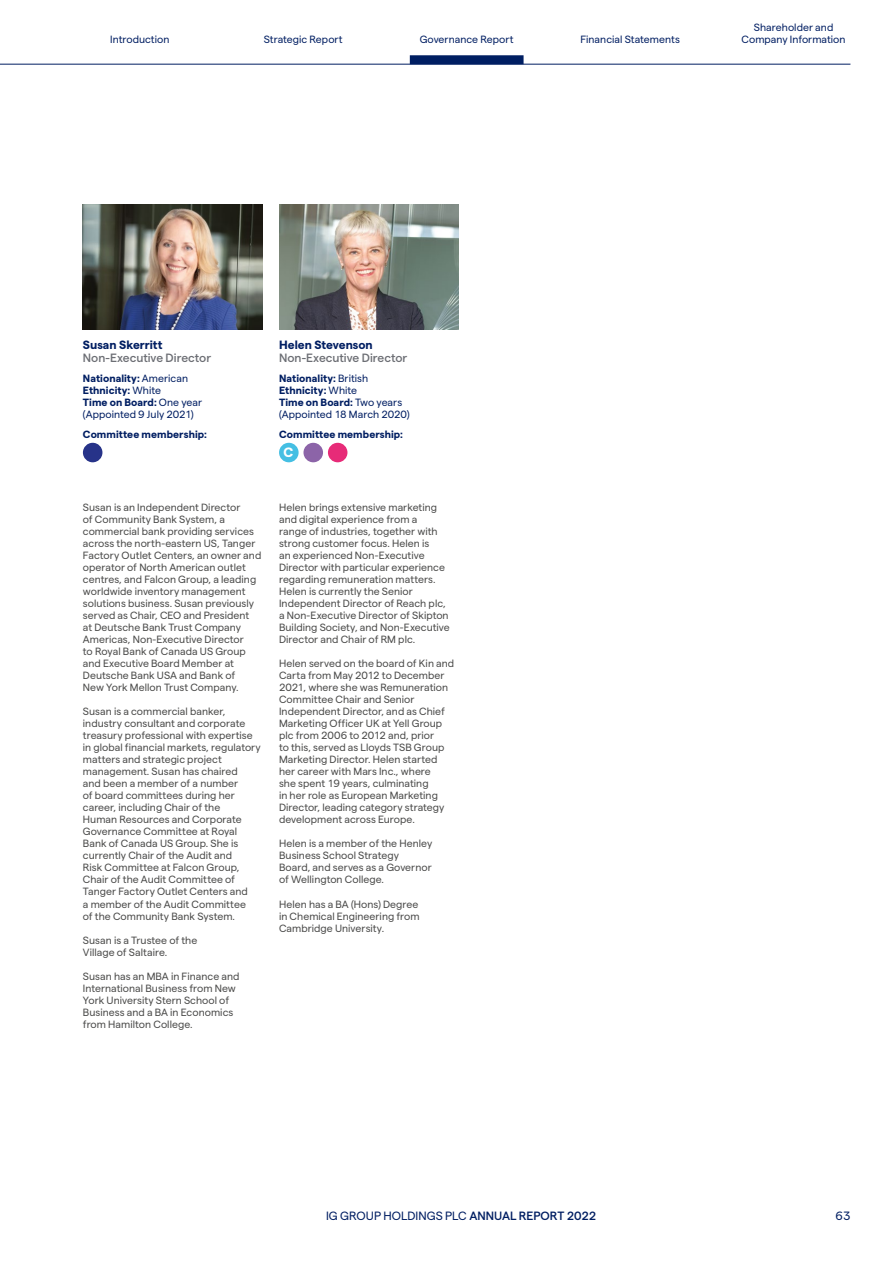
<style>
.page{position:relative;width:893px;height:1263px;background:#fff}
.page>*{position:absolute;margin:0;border:0;box-sizing:border-box;transform-origin:0 0}
.t1{font:700 13.5px "Matter IGTF";color:#fff}
.t2{font:500 12px "Matter IGTF";color:#6c6e74}
.t3{font:12px "Matter IGTF";color:#001e62}
.t4{font:700 12px "Matter IGTF";color:#001e62}
.t5{font:10.5px/12px "Matter IGTF";letter-spacing:.005em;color:#4a4a49}
.t6{font:10.5px/12px "Matter IGTF";letter-spacing:.005em;color:#001e62}
.t7{font:700 10.5px "Matter IGTF";letter-spacing:.005em;color:#001e62}
.s1{font-weight:700}
.s2{font-weight:500}
</style>
<div class="page">
<img style="left:279px;top:204px;width:179px;height:126px">
<img style="left:83px;top:204px;width:179px;height:126px">
<hr style="left:0;top:64px;width:850px;height:1px;background:#001e62">
<div style="left:410px;top:55px;width:114px;height:9px;background:#001e62"></div>
<div style="left:83px;top:443px;width:19px;height:19px;background:#273389;border-radius:50%"></div>
<div style="left:279px;top:443px;width:20px;height:19px;background:#45bfe3;border-radius:50%"></div>
<div style="left:303px;top:443px;width:20px;height:19px;background:#8c64a8;border-radius:50%"></div>
<div style="left:328px;top:443px;width:19px;height:19px;background:#e72b78;border-radius:50%"></div>
<p class="t6" style="left:110px;top:32px;width:61px">Introduction</p>
<p class="t6" style="left:264px;top:32px;width:81px">Strategic Report</p>
<p class="t6" style="left:420px;top:32px;width:95px">Governance Report</p>
<p class="t6" style="left:580px;top:32px;width:101px">Financial Statements</p>
<p class="t6" style="left:741px;top:20px;width:106px;text-align:center">Shareholder and<br>Company Information</p>
<p class="t4" style="left:83px;top:335px;width:81px">Susan Skerritt</p>
<p class="t2" style="left:83px;top:349px;width:130px">Non-Executive Director</p>
<p class="t4" style="left:279px;top:335px;width:95px">Helen Stevenson</p>
<p class="t2" style="left:279px;top:349px;width:130px">Non-Executive Director</p>
<p class="t6" style="left:83px;top:372px;width:121px"><span class="s1">Nationality:</span> American<br><span class="s1">Ethnicity:</span> White<br><span class="s1">Time on Board:</span> One year (Appointed 9 July 2021)</p>
<p class="t6" style="left:279px;top:372px;width:132px"><span class="s1">Nationality:</span> British<br><span class="s1">Ethnicity:</span> White<br><span class="s1">Time on Board:</span> Two years (Appointed 18 March 2020)</p>
<p class="t7" style="left:83px;top:427px;width:126px">Committee membership:</p>
<p class="t7" style="left:279px;top:427px;width:126px">Committee membership:</p>
<p class="t1" style="left:284px;top:442px;width:11px">C</p>
<p class="t5" style="left:83px;top:501px;width:180px">Susan is an Independent Director<br>of Community Bank System, a commercial bank providing services across the north-eastern US, Tanger Factory Outlet Centers, an owner and operator of North American outlet centres, and Falcon Group, a leading worldwide inventory management solutions business. Susan previously served as Chair, CEO and President<br>at Deutsche Bank Trust Company Americas, Non-Executive Director<br>to Royal Bank of Canada US Group and Executive Board Member at Deutsche Bank USA and Bank of<br>New York Mellon Trust Company.</p>
<p class="t5" style="left:83px;top:705px;width:179px">Susan is a commercial banker, industry consultant and corporate treasury professional with expertise in global financial markets, regulatory matters and strategic project management. Susan has chaired<br>and been a member of a number<br>of board committees during her career, including Chair of the<br>Human Resources and Corporate<br>Governance Committee at Royal<br>Bank of Canada US Group. She is currently Chair of the Audit and<br>Risk Committee at Falcon Group,<br>Chair of the Audit Committee of<br>Tanger Factory Outlet Centers and<br>a member of the Audit Committee<br>of the Community Bank System.</p>
<p class="t5" style="left:83px;top:933px;width:116px">Susan is a Trustee of the<br>Village of Saltaire.</p>
<p class="t5" style="left:83px;top:969px;width:158px">Susan has an MBA in Finance and<br>International Business from New<br>York University Stern School of<br>Business and a BA in Economics from Hamilton College.</p>
<p class="t5" style="left:279px;top:501px;width:172px">Helen brings extensive marketing and digital experience from a<br>range of industries, together with strong customer focus. Helen is<br>an experienced Non-Executive Director with particular experience regarding remuneration matters.<br>Helen is currently the Senior Independent Director of Reach plc, a Non-Executive Director of Skipton Building Society, and Non-Executive Director and Chair of RM plc.</p>
<p class="t5" style="left:279px;top:657px;width:177px">Helen served on the board of Kin and<br>Carta from May 2012 to December<br>2021, where she was Remuneration<br>Committee Chair and Senior<br>Independent Director, and as Chief<br>Marketing Officer UK at Yell Group plc from 2006 to 2012 and, prior<br>to this, served as Lloyds TSB Group<br>Marketing Director. Helen started her career with Mars Inc., where<br>she spent 19 years, culminating<br>in her role as European Marketing<br>Director, leading category strategy development across Europe.</p>
<p class="t5" style="left:279px;top:837px;width:155px">Helen is a member of the Henley<br>Business School Strategy<br>Board, and serves as a Governor of Wellington College.</p>
<p class="t5" style="left:279px;top:897px;width:142px">Helen has a BA (Hons) Degree in Chemical Engineering from<br>Cambridge University.</p>
<p class="t3" style="left:326px;top:1207px;width:272px">IG GROUP HOLDINGS PLC <span class="s2">ANNUAL REPORT 2022</span></p>
<p class="t3" style="left:835px;top:1207px;width:16px">63</p>
</div>
